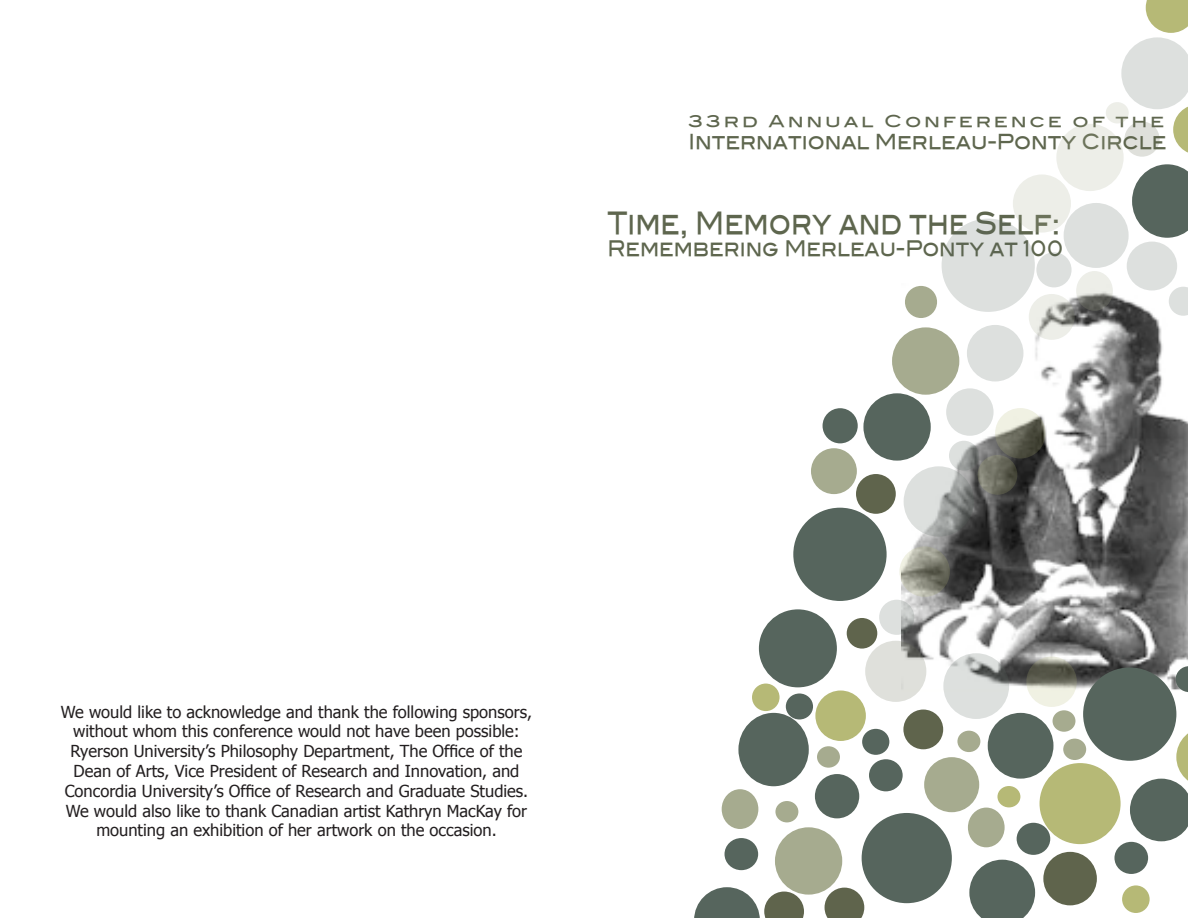
<style>
.page{position:relative;width:1188px;height:918px;background:#fff}
.page>*{position:absolute;margin:0;border:0;box-sizing:border-box;transform-origin:0 0}
.t1{font:30.6px "Blair Md ITCTT Medium";color:#5e664e;scale:.77 1}
.t2{font:21.45px "Blair Md ITCTT Medium";color:#5e664e;scale:.83 1}
.t3{font:20.7px "Blair Md ITCTT Medium";color:#5e664e;scale:.87 1}
.t4{font:16.5px/19.8px "Tahoma";color:#231f20;text-align:center}
.t5{font:16.35px "Blair Md ITCTT Medium";letter-spacing:.16em;color:#5e664e;scale:1.05 1}
</style>
<div class="page">
<img style="left:902px;top:284px;width:286px;height:408px">
<div style="left:793px;top:508px;width:94px;height:93px;background:#56655d;border-radius:50%"></div>
<div style="left:942px;top:219px;width:93px;height:93px;background:#dde0de;border-radius:50%"></div>
<div style="left:1083px;top:667px;width:93px;height:94px;background:#56655d;border-radius:50%"></div>
<svg style="left:1132px;top:164px;width:56px;height:74px"></svg>
<div style="left:1064px;top:203px;width:65px;height:65px;background:#dde0de;border-radius:50%"></div>
<div style="left:1127px;top:242px;width:50px;height:49px;background:#dde0de;border-radius:50%"></div>
<svg style="left:1169px;top:287px;width:19px;height:29px"></svg>
<div style="left:1036px;top:252px;width:36px;height:35px;background:#dde0de;border-radius:50%"></div>
<div style="left:967px;top:325px;width:56px;height:57px;background:#dde0de;border-radius:50%"></div>
<div style="left:946px;top:388px;width:48px;height:48px;background:#dde0de;border-radius:50%"></div>
<div style="left:863px;top:393px;width:68px;height:68px;background:#56655d;border-radius:50%"></div>
<div style="left:823px;top:408px;width:35px;height:35px;background:#56655d;border-radius:50%"></div>
<svg style="left:904px;top:466px;width:70px;height:71px;background:#b9bcba"></svg>
<svg style="left:949px;top:441px;width:30px;height:30px"></svg>
<div style="left:759px;top:609px;width:78px;height:78px;background:#56655d;border-radius:50%"></div>
<svg style="left:943px;top:653px;width:66px;height:66px;background:#cccecd"></svg>
<svg style="left:879px;top:600px;width:35px;height:35px"></svg>
<div style="left:738px;top:713px;width:71px;height:73px;background:#56655d;border-radius:50%"></div>
<div style="left:862px;top:813px;width:90px;height:90px;background:#56655d;border-radius:50%"></div>
<div style="left:815px;top:774px;width:44px;height:44px;background:#56655d;border-radius:50%"></div>
<svg style="left:969px;top:860px;width:66px;height:58px"></svg>
<div style="left:988px;top:713px;width:65px;height:66px;background:#56655d;border-radius:50%"></div>
<div style="left:869px;top:759px;width:34px;height:32px;background:#56655d;border-radius:50%"></div>
<div style="left:725px;top:838px;width:33px;height:32px;background:#56655d;border-radius:50%"></div>
<div style="left:1017px;top:823px;width:33px;height:32px;background:#56655d;border-radius:50%"></div>
<div style="left:1114px;top:842px;width:34px;height:32px;background:#56655d;border-radius:50%"></div>
<div style="left:786px;top:693px;width:27px;height:26px;background:#56655d;border-radius:50%"></div>
<div style="left:862px;top:729px;width:27px;height:26px;background:#56655d;border-radius:50%"></div>
<svg style="left:1176px;top:666px;width:12px;height:26px"></svg>
<div style="left:775px;top:827px;width:67px;height:68px;background:#a6ab8f;border-radius:50%"></div>
<div style="left:924px;top:757px;width:55px;height:55px;background:#a6ab8f;border-radius:50%"></div>
<div style="left:892px;top:327px;width:67px;height:68px;background:#a6ab8f;border-radius:50%"></div>
<div style="left:1056px;top:124px;width:68px;height:67px;background:#edeee8;border-radius:50%"></div>
<div style="left:1013px;top:174px;width:58px;height:59px;background:#edeee8;border-radius:50%"></div>
<div style="left:811px;top:448px;width:46px;height:46px;background:#a6ab8f;border-radius:50%"></div>
<svg style="left:1029px;top:294px;width:46px;height:46px;background:#cecfc9"></svg>
<svg style="left:1076px;top:271px;width:37px;height:40px"></svg>
<div style="left:722px;top:789px;width:36px;height:40px;background:#a6ab8f;border-radius:50%"></div>
<div style="left:968px;top:808px;width:37px;height:39px;background:#a6ab8f;border-radius:50%"></div>
<div style="left:905px;top:286px;width:32px;height:32px;background:#a6ab8f;border-radius:50%"></div>
<div style="left:1053px;top:710px;width:22px;height:22px;background:#a6ab8f;border-radius:50%"></div>
<div style="left:1106px;top:102px;width:23px;height:22px;background:#edeee8;border-radius:50%"></div>
<div style="left:817px;top:746px;width:23px;height:22px;background:#a6ab8f;border-radius:50%"></div>
<div style="left:775px;top:801px;width:23px;height:21px;background:#a6ab8f;border-radius:50%"></div>
<div style="left:957px;top:731px;width:23px;height:21px;background:#a6ab8f;border-radius:50%"></div>
<div style="left:1063px;top:739px;width:23px;height:21px;background:#a6ab8f;border-radius:50%"></div>
<div style="left:997px;top:786px;width:23px;height:21px;background:#b6b976;border-radius:50%"></div>
<div style="left:1040px;top:763px;width:81px;height:81px;background:#b6b976;border-radius:50%"></div>
<svg style="left:1130px;top:727px;width:58px;height:114px"></svg>
<div style="left:815px;top:691px;width:51px;height:50px;background:#b6b976;border-radius:50%"></div>
<svg style="left:995px;top:408px;width:51px;height:51px;background:#8b8c7e"></svg>
<svg style="left:1121px;top:0;width:67px;height:154px"></svg>
<svg style="left:899px;top:546px;width:51px;height:51px;background:#959689"></svg>
<svg style="left:1026px;top:656px;width:51px;height:51px;background:#a0a194"></svg>
<svg style="left:978px;top:455px;width:39px;height:40px"></svg>
<div style="left:752px;top:684px;width:28px;height:27px;background:#b6b976;border-radius:50%"></div>
<div style="left:1122px;top:885px;width:28px;height:28px;background:#b6b976;border-radius:50%"></div>
<div style="left:1124px;top:122px;width:36px;height:35px;background:#dfe0db;border-radius:50%"></div>
<svg style="left:865px;top:641px;width:61px;height:61px;background:#d7d8d3"></svg>
<div style="left:1043px;top:852px;width:54px;height:53px;background:#5f644c;border-radius:50%"></div>
<div style="left:856px;top:474px;width:40px;height:40px;background:#5f644c;border-radius:50%"></div>
<div style="left:903px;top:710px;width:40px;height:39px;background:#5f644c;border-radius:50%"></div>
<svg style="left:825px;top:888px;width:39px;height:30px"></svg>
<div style="left:847px;top:618px;width:30px;height:31px;background:#5f644c;border-radius:50%"></div>
<svg style="left:694px;top:887px;width:110px;height:31px"></svg>
<p class="t5" style="left:689px;top:111px;width:455px">33rd Annual Conference of the</p>
<p class="t3" style="left:689px;top:129px;width:551px">International Merleau-Ponty Circle</p>
<h1 class="t1" style="left:608px;top:205px;width:589px">Time, Memory and the Self:</h1>
<h2 class="t2" style="left:608px;top:235px;width:551px">Remembering Merleau-Ponty at 100</h2>
<p class="t4" style="left:61px;top:701px;width:473px">We would like to acknowledge and thank the following sponsors, without whom this conference would not have been possible:<br>Ryerson University’s Philosophy Department, The Office of the Dean of Arts, Vice President of Research and Innovation, and Concordia University’s Office of Research and Graduate Studies.<br>We would also like to thank Canadian artist Kathryn MacKay for mounting an exhibition of her artwork on the occasion.</p>
</div>
